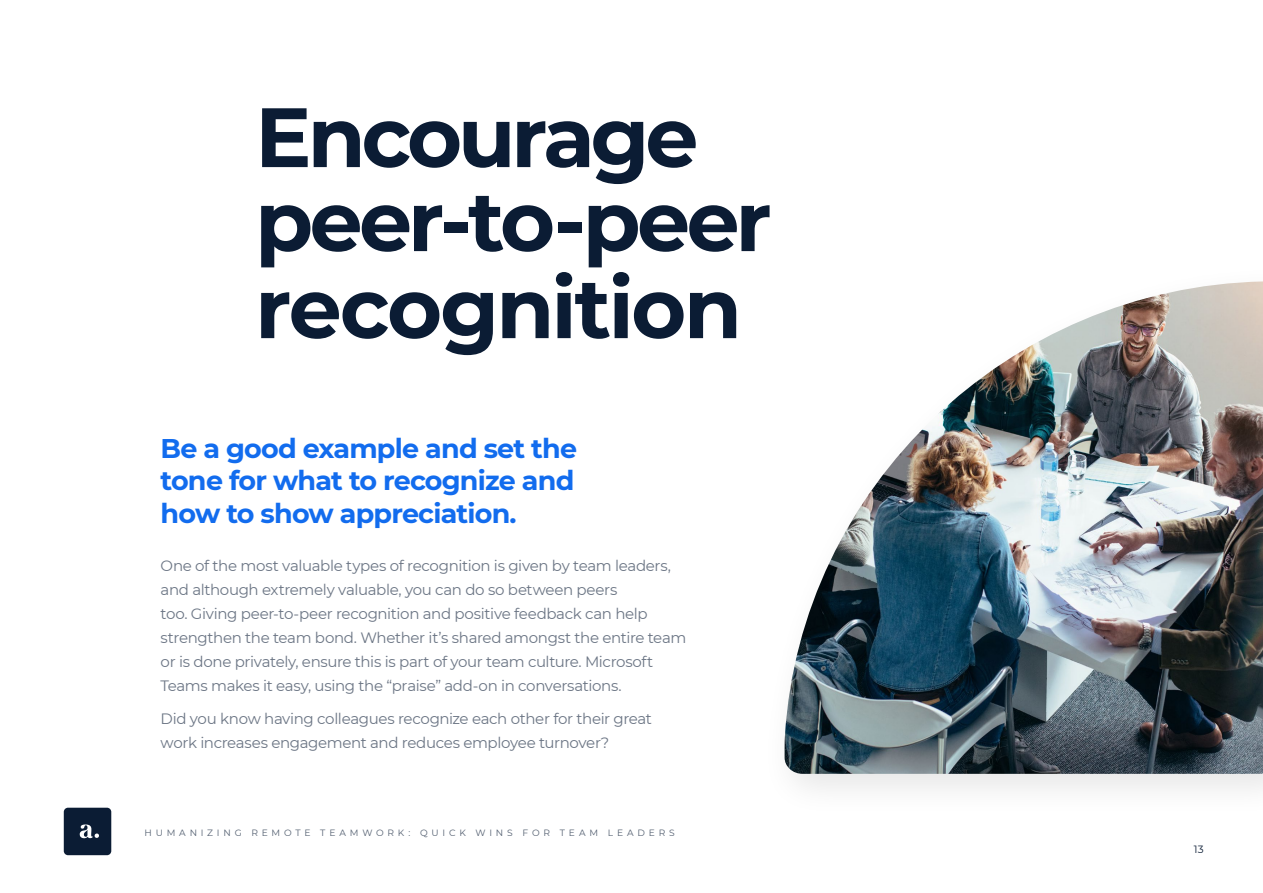
<style>
.page{position:relative;width:1263px;height:893px;background:#fff}
.page>*{position:absolute;margin:0;border:0;box-sizing:border-box;transform-origin:0 0}
.t1{font:700 84px/85.5px "Montserrat";letter-spacing:-.04em;color:#0b1c34}
.t2{font:700 27px/32.4px "Montserrat";letter-spacing:-.03em;color:#126cee;text-align:justify}
.t3{font:15px/24px "Montserrat";letter-spacing:-.025em;color:#6c7685}
.t4{font:10.5px "Montserrat";color:#0b1c34}
.t5{font:9.15px "Montserrat";letter-spacing:.42em;color:#546071}
</style>
<div class="page">
<div style="left:64px;top:808px;width:47px;height:47px;background:#0b1c34;border-radius:4px"></div>
<svg style="left:80px;top:824px;width:19px;height:14px"></svg>
<div style="left:760px;top:263px;width:503px;height:556px;background:#000;opacity:.1"></div>
<img style="left:784px;top:281px;width:479px;height:493px">
<h1 class="t1" style="left:255px;top:90px;width:518px">Encourage peer-to-peer recognition</h1>
<h2 class="t2" style="left:161px;top:431px;width:418px">Be a good example and set the tone for what to recognize and how to show appreciation.</h2>
<p class="t3" style="left:161px;top:553px;width:527px">One of the most valuable types of recognition is given by team leaders, and although extremely valuable, you can do so between peers<br>too. Giving peer-to-peer recognition and positive feedback can help strengthen the team bond. Whether it’s shared amongst the entire team or is done privately, ensure this is part of your team culture. Microsoft Teams makes it easy, using the “praise” add-on in conversations.</p>
<p class="t3" style="left:161px;top:706px;width:493px">Did you know having colleagues recognize each other for their great work increases engagement and reduces employee turnover?</p>
<p class="t5" style="left:145px;top:827px;width:532px">HUMANIZING REMOTE TEAMWORK: QUICK WINS FOR TEAM LEADERS</p>
<p class="t4" style="left:1194px;top:842px;width:11px">13</p>
</div>
